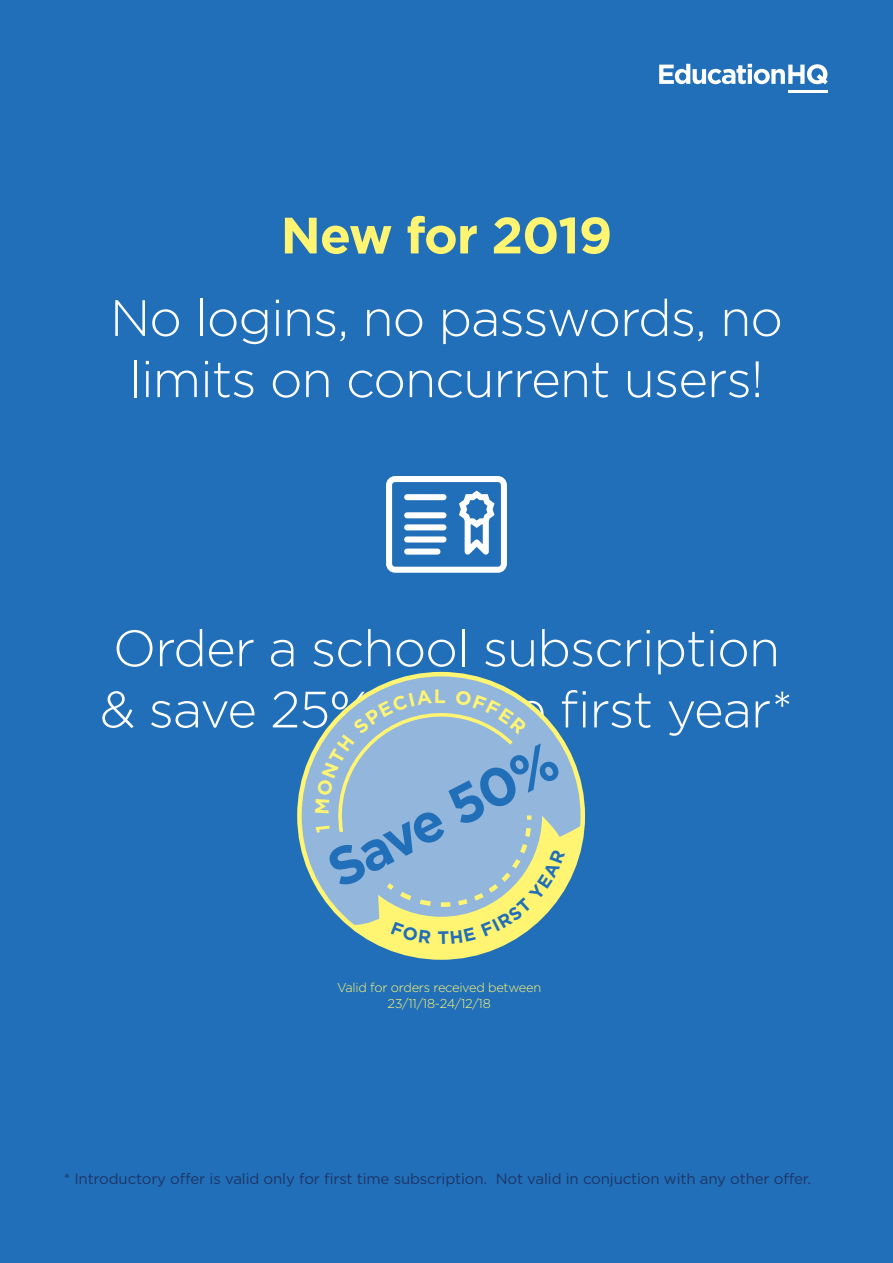
<style>
.page{position:relative;width:893px;height:1263px;background:#216fb8}
.page>*{position:absolute;margin:0;border:0;box-sizing:border-box;transform-origin:0 0}
.t1{font:700 54.3px "Gotham";color:#216fb8}
.t2{font:300 51px/61.2px "Gotham";letter-spacing:-.02em;color:#fff}
.t3{font:700 51px "Gotham";letter-spacing:-.02em;color:#fff573}
.t4{font:15px "Gotham";letter-spacing:-.01em;color:#1d3668}
.t5{font:300 12.9px/15.5px "Gotham";letter-spacing:-.02em;color:#fff573;text-align:center}
</style>
<div class="page">
<svg style="left:386px;top:476px;width:121px;height:97px"></svg>
<hr style="left:788px;top:90px;width:40px;height:3px;background:#fff">
<svg style="left:659px;top:64px;width:169px;height:20px"></svg>
<svg style="left:299px;top:674px;width:284px;height:283px;background:#adc5c1"></svg>
<svg style="left:315px;top:689px;width:267px;height:271px;background:#95b7c3"></svg>
<p class="t3" style="left:281px;top:202px;width:333px">New for 2019</p>
<p class="t2" style="left:110px;top:286px;width:674px;text-align:center">No logins, no passwords, no limits on concurrent users!</p>
<p class="t2" style="left:100px;top:616px;width:695px">Order a school subscription &amp; save 25% for the first year*</p>
<p class="t1" style="left:315px;top:840px;width:253px;rotate:-27deg">Save 50%</p>
<p class="t5" style="left:337px;top:980px;width:206px">Valid for orders received between<br>23/11/18-24/12/18</p>
<p class="t4" style="left:64px;top:1169px;width:749px">* Introductory offer is valid only for first time subscription. Not valid in conjuction with any other offer.</p>
</div>
